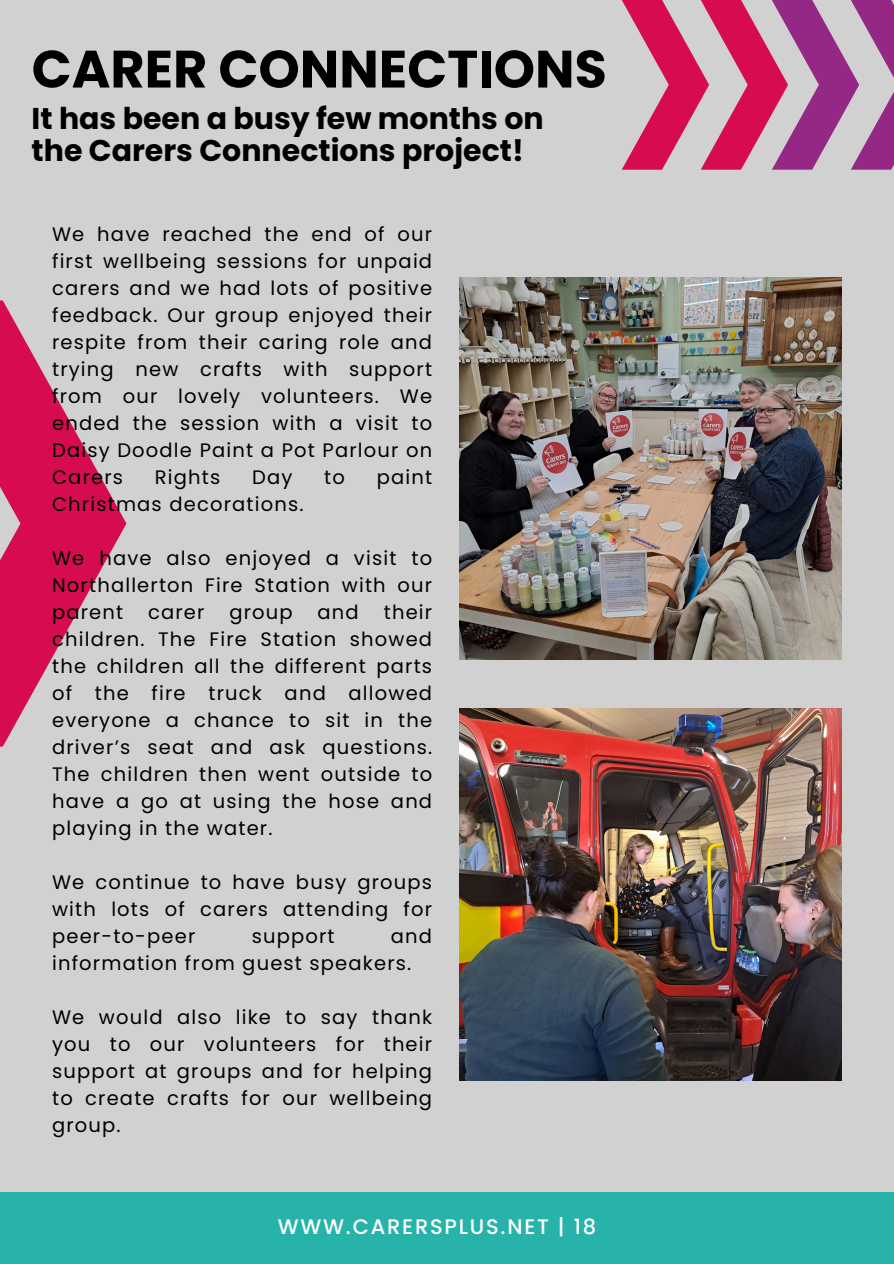
<style>
.page{position:relative;width:894px;height:1264px;background:#fff}
.page>*{position:absolute;margin:0;border:0;box-sizing:border-box;transform-origin:0 0}
.t1{font:700 52.5px "Poppins";color:#000}
.t2{font:700 30px/32.7px "Poppins";color:#000}
.t3{font:500 21px "Poppins";letter-spacing:.085em;color:#fff}
.t4{font:19.5px/27px "Poppins";letter-spacing:.06em;color:#000;text-align:justify}
</style>
<div class="page">
<div style="left:0;top:0;width:893px;height:1263px;background:#d1d1d1"></div>
<svg style="left:0;top:300px;width:126px;height:446px;fill:#d60b51"></svg>
<div style="left:0;top:1192px;width:893px;height:71px;background:#28b3aa"></div>
<svg style="left:622px;top:0;width:271px;height:170px"></svg>
<img style="left:459px;top:708px;width:382px;height:372px">
<img style="left:459px;top:278px;width:382px;height:381px">
<p class="t1" style="left:32px;top:32px;width:576px">CARER CONNECTIONS</p>
<p class="t2" style="left:32px;top:102px;width:513px">It has been a busy few months on the Carers Connections project!</p>
<h1 class="t4" style="left:52px;top:221px;width:381px">We have reached the end of our first wellbeing sessions for unpaid carers and we had lots of positive feedback. Our group enjoyed their respite from their caring role and trying new crafts with support from our lovely volunteers. We ended the session with a visit to Daisy Doodle Paint a Pot Parlour on Carers</h1>
<h1 class="t4" style="left:155px;top:464px;width:67px">Rights</h1>
<h1 class="t4" style="left:252px;top:464px;width:42px">Day</h1>
<h1 class="t4" style="left:324px;top:464px;width:22px">to</h1>
<h1 class="t4" style="left:376px;top:464px;width:57px">paint</h1>
<h1 class="t4" style="left:52px;top:491px;width:253px">Christmas decorations.</h1>
<h2 class="t4" style="left:52px;top:545px;width:381px">We have also enjoyed a visit to Northallerton Fire Station with our parent</h2>
<h2 class="t4" style="left:52px;top:599px;width:381px;text-indent:331px">their children. The Fire Station showed the children all the different parts of the fire truck and allowed everyone a chance to sit in the driver’s seat and ask questions.<br>The children then went outside to have a go at using the hose and playing in the water.</h2>
<p class="t4" style="left:52px;top:869px;width:381px">We continue to have busy groups with lots of carers attending for peer-to-peer</p>
<h2 class="t4" style="left:148px;top:599px;width:58px">carer</h2>
<h2 class="t4" style="left:229px;top:599px;width:65px">group</h2>
<h2 class="t4" style="left:317px;top:599px;width:43px">and</h2>
<p class="t4" style="left:52px;top:923px;width:381px;text-indent:339px">and information from guest speakers.</p>
<p class="t4" style="left:52px;top:1004px;width:381px">We would also like to say thank you to our volunteers for their support at groups and for helping to create crafts for our wellbeing group.</p>
<p class="t4" style="left:251px;top:923px;width:84px">support</p>
<p class="t3" style="left:278px;top:1212px;width:320px">WWW.CARERSPLUS.NET | 18</p>
</div>
